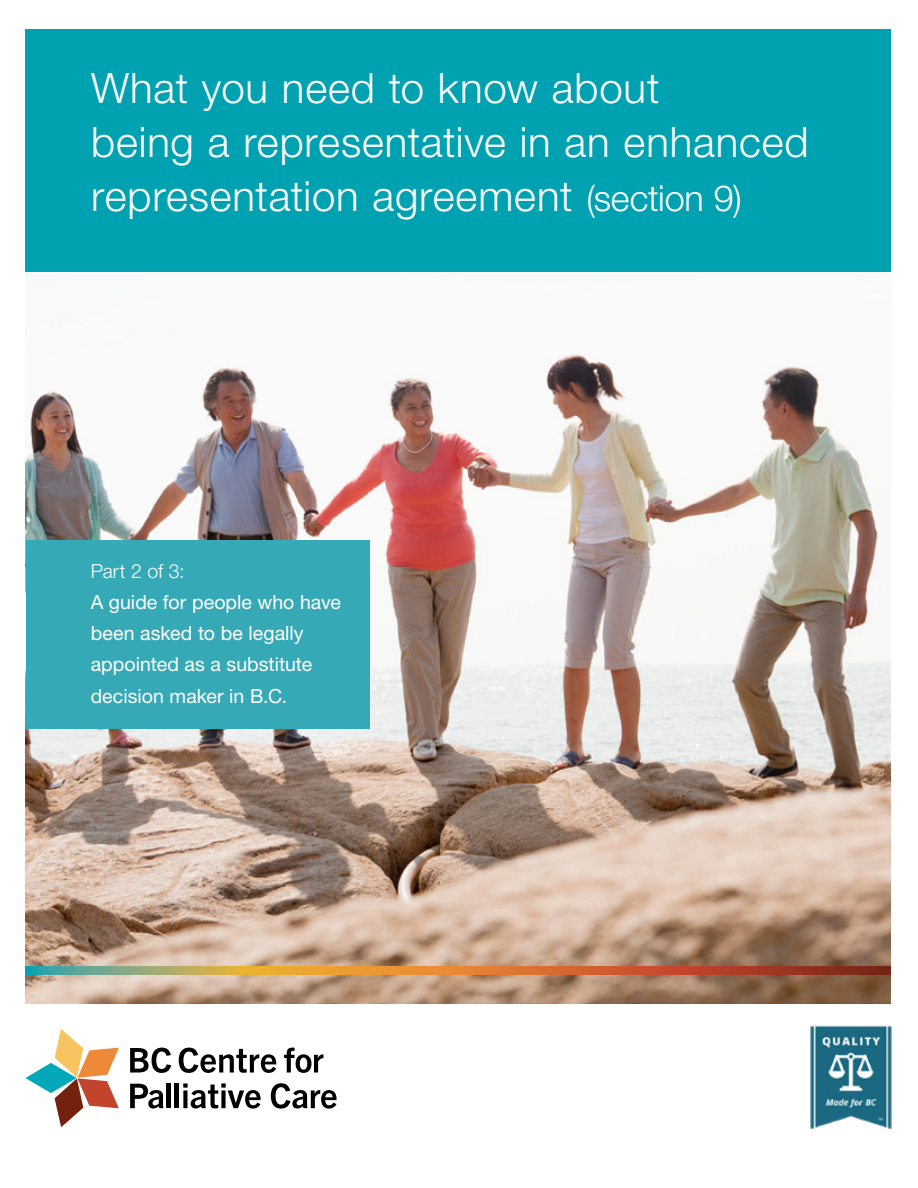
<style>
.page{position:relative;width:918px;height:1188px;background:#fff}
.page>*{position:absolute;margin:0;border:0;box-sizing:border-box;transform-origin:0 0}
.t1{font:300 42px/54px "Helvetica Neue LT Std";letter-spacing:.02em;color:#fff}
.t2{font:19.5px/31.2px "Helvetica Neue LT Std";color:#fff}
.t3{font:300 19.5px "Helvetica Neue LT Std";letter-spacing:-.005em;color:#fff}
.s1{font-size:36px}
</style>
<div class="page">
<img style="left:26px;top:354px;width:865px;height:650px">
<svg style="left:26px;top:966px;width:865px;height:8px;background:#b9783f"></svg>
<div style="left:26px;top:29px;width:865px;height:243px;background:#00a2b1"></div>
<div style="left:26px;top:540px;width:343px;height:189px;background:#36a9b7"></div>
<svg style="left:26px;top:1029px;width:93px;height:98px"></svg>
<svg style="left:130px;top:1048px;width:41px;height:25px"></svg>
<svg style="left:179px;top:1048px;width:97px;height:25px"></svg>
<svg style="left:284px;top:1048px;width:39px;height:25px"></svg>
<svg style="left:130px;top:1084px;width:33px;height:25px"></svg>
<hr style="left:166px;top:1084px;width:4px;height:24px;background:#000">
<hr style="left:175px;top:1084px;width:4px;height:24px;background:#000">
<svg style="left:183px;top:1083px;width:78px;height:26px"></svg>
<svg style="left:271px;top:1083px;width:66px;height:26px"></svg>
<img style="left:810px;top:1025px;width:82px;height:105px">
<p class="t1" style="left:91px;top:61px;width:719px">What you need to know about<br>being a representative in an enhanced representation agreement <span class="s1">(section 9)</span></p>
<p class="t3" style="left:91px;top:559px;width:95px">Part 2 of 3:</p>
<p class="t2" style="left:91px;top:586px;width:252px">A guide for people who have been asked to be legally appointed as a substitute decision maker in B.C.</p>
</div>
